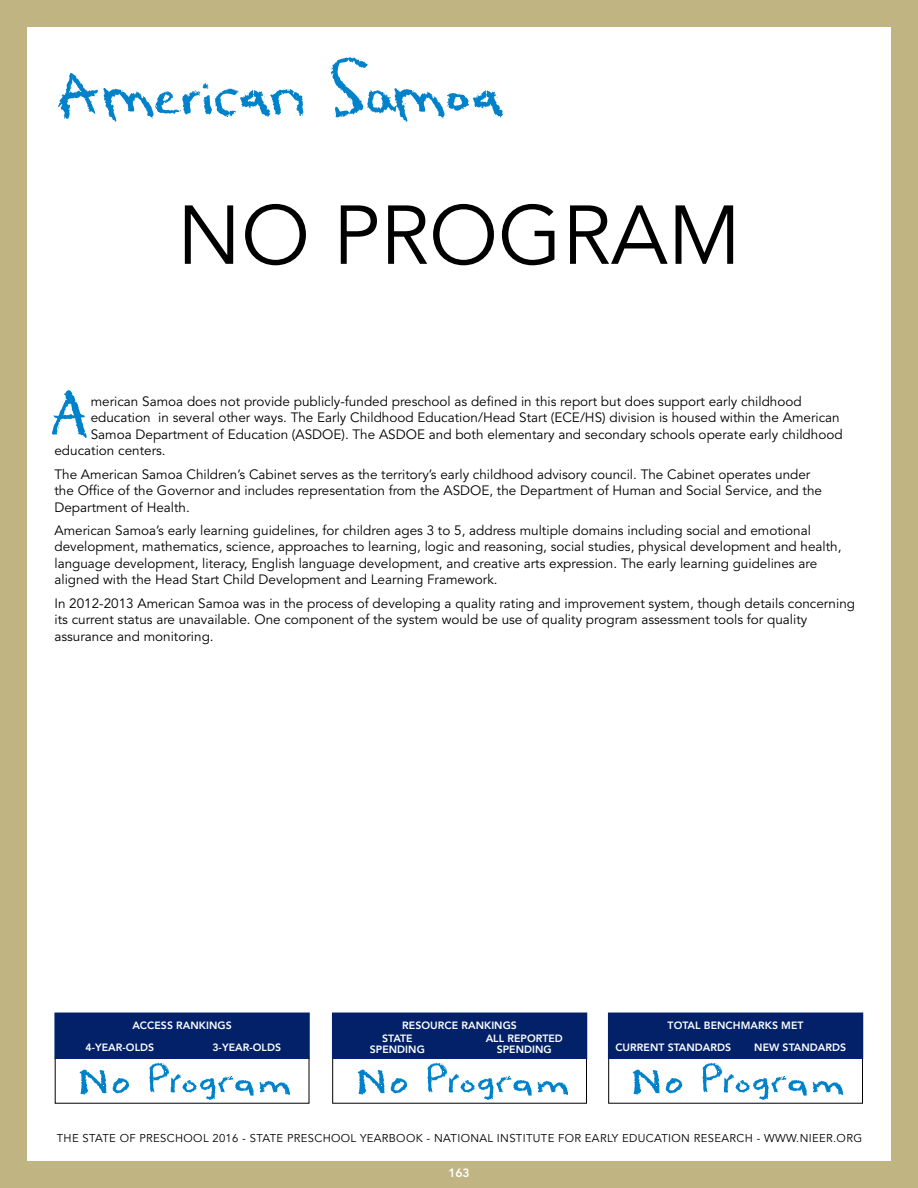
<style>
.page{position:relative;width:918px;height:1188px;background:#bfb482}
.page>*{position:absolute;margin:0;border:0;box-sizing:border-box;transform-origin:0 0}
.t1{font:82.5px "Avenir";color:#000}
.t2{font:13.5px/16.5px "Avenir";color:#000}
.t3{font:800 12px "Avenir";color:#fff}
.t4{font:11.25px "Avenir";letter-spacing:.03em;color:#000}
.t5{font:800 10.5px/21.6px "Avenir";letter-spacing:.005em;color:#fff}
</style>
<div class="page">
<div style="left:27px;top:27px;width:864px;height:1134px;background:#fff"></div>
<svg style="left:330px;top:57px;width:174px;height:65px"></svg>
<svg style="left:58px;top:72px;width:246px;height:50px"></svg>
<svg style="left:52px;top:390px;width:35px;height:47px"></svg>
<svg style="left:80px;top:1069px;width:49px;height:26px"></svg>
<svg style="left:149px;top:1063px;width:141px;height:37px"></svg>
<svg style="left:358px;top:1069px;width:49px;height:26px"></svg>
<svg style="left:427px;top:1063px;width:141px;height:37px"></svg>
<svg style="left:633px;top:1069px;width:49px;height:26px"></svg>
<svg style="left:702px;top:1063px;width:141px;height:37px"></svg>
<div style="left:54px;top:1013px;width:256px;height:46px;background:#022169"></div>
<div style="left:332px;top:1013px;width:255px;height:46px;background:#022169"></div>
<div style="left:608px;top:1013px;width:255px;height:46px;background:#022169"></div>
<h1 class="t1" style="left:177px;top:188px;width:566px">NO PROGRAM</h1>
<p class="t2" style="left:91px;top:393px;width:713px">merican Samoa does not provide publicly-funded preschool as defined in this report but does support early childhood</p>
<p class="t2" style="left:91px;top:410px;width:751px">education in several other ways. The Early Childhood Education/Head Start (ECE/HS) division is housed within the American</p>
<p class="t2" style="left:91px;top:426px;width:753px">Samoa Department of Education (ASDOE). The ASDOE and both elementary and secondary schools operate early childhood</p>
<p class="t2" style="left:54px;top:443px;width:113px">education centers.</p>
<p class="t2" style="left:54px;top:466px;width:769px">The American Samoa Children’s Cabinet serves as the territory’s early childhood advisory council. The Cabinet operates under the Office of the Governor and includes representation from the ASDOE, the Department of Human and Social Service, and the<br>Department of Health.</p>
<p class="t2" style="left:54px;top:522px;width:789px">American Samoa’s early learning guidelines, for children ages 3 to 5, address multiple domains including social and emotional development, mathematics, science, approaches to learning, logic and reasoning, social studies, physical development and health, language development, literacy, English language development, and creative arts expression. The early learning guidelines are aligned with the Head Start Child Development and Learning Framework.</p>
<p class="t2" style="left:54px;top:595px;width:802px">In 2012-2013 American Samoa was in the process of developing a quality rating and improvement system, though details concerning its current status are unavailable. One component of the system would be use of quality program assessment tools for quality assurance and monitoring.</p>
<p class="t5" style="left:85px;top:1014px;width:148px;text-indent:47px">ACCESS RANKINGS<br>4-YEAR-OLDS</p>
<p class="t5" style="left:212px;top:1036px;width:70px">3-YEAR-OLDS</p>
<p class="t5" style="left:382px;top:1019px;width:136px;line-height:12.6px;text-indent:20px">RESOURCE RANKINGS<br>STATE</p>
<p class="t5" style="left:370px;top:1038px;width:56px">SPENDING</p>
<p class="t5" style="left:486px;top:1032px;width:79px;line-height:11.2px;text-align:center">ALL REPORTED<br>SPENDING</p>
<p class="t5" style="left:615px;top:1014px;width:190px;text-indent:52px">TOTAL BENCHMARKS MET<br>CURRENT STANDARDS</p>
<p class="t5" style="left:754px;top:1036px;width:94px">NEW STANDARDS</p>
<p class="t4" style="left:57px;top:1131px;width:807px">THE STATE OF PRESCHOOL 2016 - STATE PRESCHOOL YEARBOOK - NATIONAL INSTITUTE FOR EARLY EDUCATION RESEARCH - WWW.NIEER.ORG</p>
<p class="t3" style="left:448px;top:1165px;width:23px">163</p>
</div>
